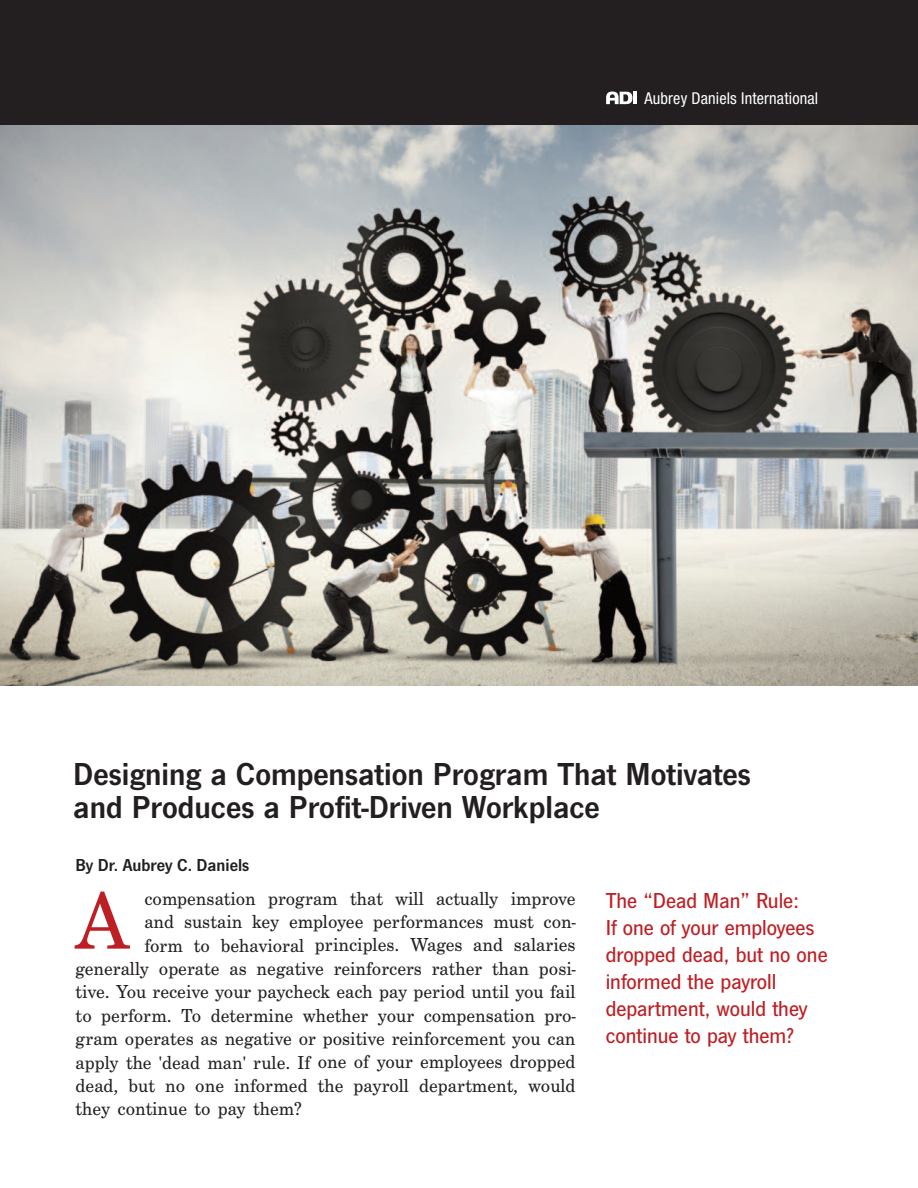
<style>
.page{position:relative;width:918px;height:1188px;background:#fff}
.page>*{position:absolute;margin:0;border:0;box-sizing:border-box;transform-origin:0 0}
.t1{font:84px "Century Sch T";color:#be1f24}
.t2{font:600 33px/33px "News Got T";color:#231f20}
.t3{font:500 22.5px/27px "News Got T";color:#be1f24}
.t4{font:19.5px "Century Sch T";color:#231f20}
.t5{font:600 18px "News Got T";color:#231f20}
.t6{font:condensed 16.35px "Helvetica Neue LT Std";letter-spacing:.01em;color:#fff}
</style>
<div class="page">
<img style="left:0;top:125px;width:918px;height:561px">
<div style="left:0;top:0;width:918px;height:125px;background:#231f20"></div>
<hr style="left:633px;top:92px;width:4px;height:12px;background:#fff">
<svg style="left:606px;top:92px;width:26px;height:12px"></svg>
<p class="t6" style="left:645px;top:92px;width:175px">Aubrey Daniels International</p>
<h2 class="t2" style="left:73px;top:757px;width:679px">Designing a Compensation Program That Motivates and Produces a Profit-Driven Workplace</h2>
<p class="t5" style="left:76px;top:854px;width:175px">By Dr. Aubrey C. Daniels</p>
<p class="t4" style="left:144px;top:887px;width:433px">compensation program that will actually improve</p>
<p class="t4" style="left:144px;top:910px;width:433px">and sustain key employee performances must con-</p>
<p class="t4" style="left:144px;top:933px;width:433px">form to behavioral principles. Wages and salaries</p>
<p class="t4" style="left:76px;top:957px;width:502px">generally operate as negative reinforcers rather than posi-</p>
<p class="t4" style="left:76px;top:980px;width:502px">tive. You receive your paycheck each pay period until you fail</p>
<p class="t4" style="left:76px;top:1004px;width:502px">to perform. To determine whether your compensation pro-</p>
<p class="t4" style="left:76px;top:1027px;width:502px">gram operates as negative or positive reinforcement you can</p>
<p class="t4" style="left:76px;top:1050px;width:502px">apply the 'dead man' rule. If one of your employees dropped</p>
<p class="t4" style="left:76px;top:1074px;width:502px">dead, but no one informed the payroll department, would</p>
<p class="t4" style="left:76px;top:1097px;width:228px">they continue to pay them?</p>
<h1 class="t1" style="left:75px;top:871px;width:56px">A</h1>
<p class="t3" style="left:606px;top:886px;width:224px">The “Dead Man” Rule:<br>If one of your employees dropped dead, but no one informed the payroll department, would they continue to pay them?</p>
</div>
